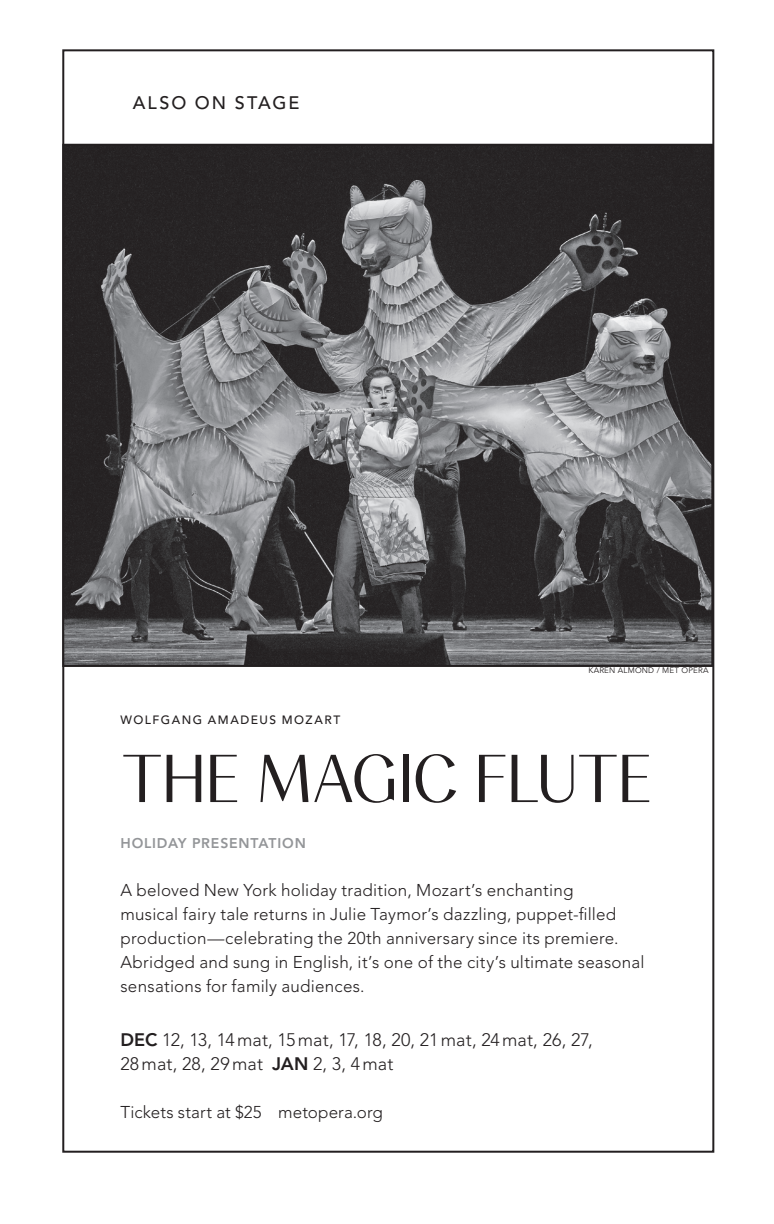
<style>
.page{position:relative;width:774px;height:1224px;background:#fff}
.page>*{position:absolute;margin:0;border:0;box-sizing:border-box;transform-origin:0 0}
.t1{font:300 66px "Albra Sans";letter-spacing:-.02em;color:#231f20}
.t2{font:300 18px/24px "Avenir LT Pro";letter-spacing:.01em;color:#231f20}
.t3{font:500 18px "Avenir LT Pro";letter-spacing:.11em;color:#231f20}
.t4{font:300 17px/24px "Avenir LT Pro";letter-spacing:.015em;color:#231f20}
.t5{font:800 14px "Avenir LT Pro";letter-spacing:.06em;color:#939598}
.t6{font:500 12px "Avenir LT Pro";letter-spacing:.125em;color:#231f20}
.t7{font:8px "Avenir LT Pro";letter-spacing:.02em;color:#231f20}
.s1{font-weight:800}
</style>
<div class="page">
<img style="left:65px;top:147px;width:645px;height:517px">
<div style="left:62px;top:144px;width:651px;height:523px;border:2px solid #231f20"></div>
<p class="t3" style="left:133px;top:92px;width:168px">ALSO ON STAGE</p>
<p class="t7" style="left:588px;top:665px;width:122px">KAREN ALMOND / MET OPERA</p>
<p class="t6" style="left:120px;top:713px;width:221px">WOLFGANG AMADEUS MOZART</p>
<h1 class="t1" style="left:120px;top:741px;width:535px">THE MAGIC FLUTE</h1>
<p class="t5" style="left:120px;top:835px;width:187px">HOLIDAY PRESENTATION</p>
<p class="t4" style="left:120px;top:878px;width:526px">A beloved New York holiday tradition, Mozart’s enchanting<br>musical fairy tale returns in Julie Taymor’s dazzling, puppet-filled production—celebrating the 20th anniversary since its premiere.<br>Abridged and sung in English, it’s one of the city’s ultimate seasonal sensations for family audiences.</p>
<p class="t2" style="left:120px;top:1028px;width:474px"><span class="s1">DEC</span> 12, 13, 14mat, 15mat, 17, 18, 20, 21mat, 24mat, 26, 27,<br>28mat, 28, 29mat <span class="s1">JAN</span> 2, 3, 4mat</p>
<p class="t4" style="left:120px;top:1101px;width:264px">Tickets start at $25 metopera.org</p>
</div>
